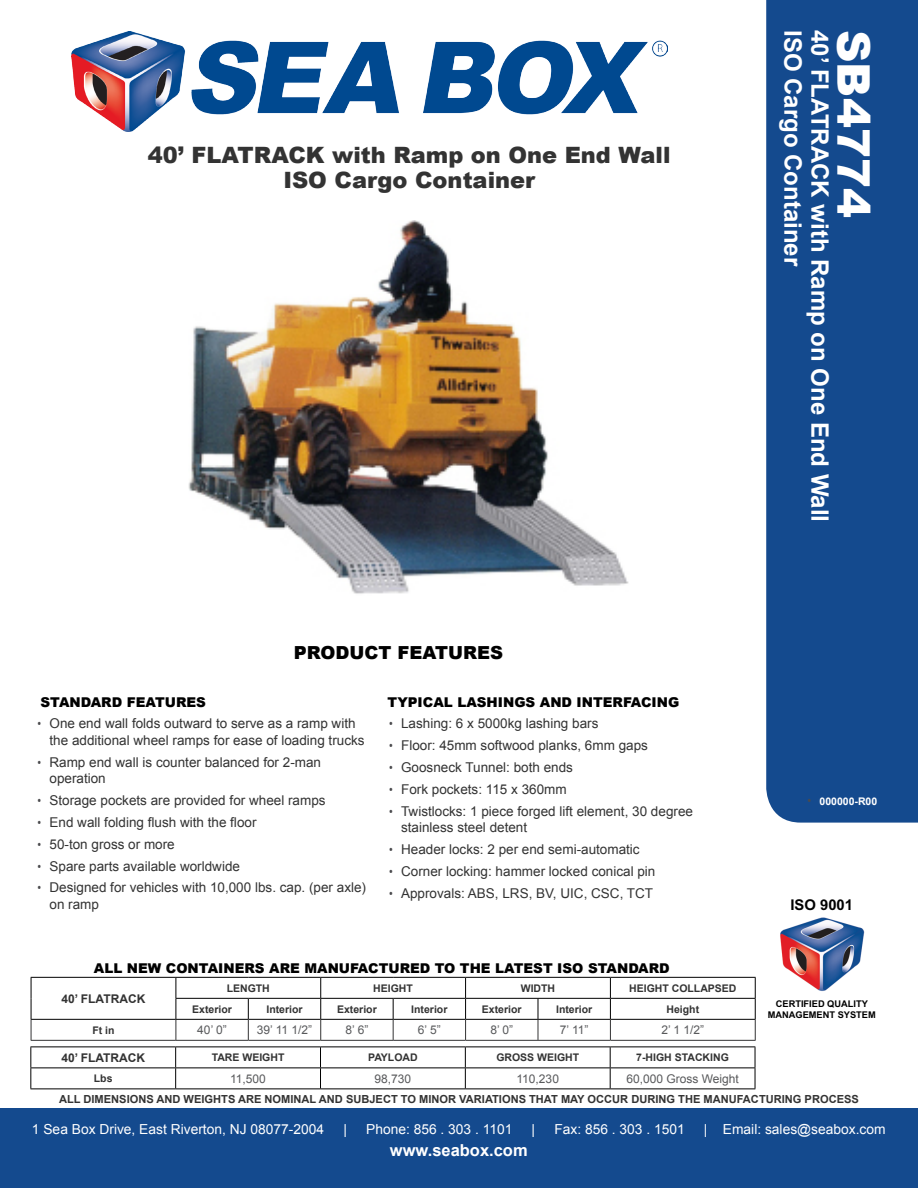
<style>
.page{position:relative;width:918px;height:1188px;background:#fff}
.page>*{position:absolute;margin:0;border:0;box-sizing:border-box;transform-origin:0 0}
.t1{font:900 45px "Arial";color:#fff}
.t2{font:700 24px "Arial";color:#fff}
.t3{font:900 22.5px/25.5px "Arial";color:#333;text-align:center}
.t4{font:900 18px "Arial";color:#000}
.t5{font:700 16.5px "Arial";color:#fff}
.t6{font:700 14.85px "Arial";color:#000}
.t7{font:13.8px "Arial";color:#fff}
.t8{font:13.5px/16.5px "Arial";color:#333}
.t9{font:900 13.5px "Arial";color:#000}
.t10{font:12px "Arial";color:#58595b}
.t11{font:700 12px "Arial";color:#333}
.t12{font:700 11.1px "Arial";color:#333}
.t13{font:700 10.5px "Arial";color:#333}
.t14{font:700 10.5px "Arial";color:#fff}
.t15{font:700 9.3px/11.1px "Arial";color:#000;text-align:center}
.s1{font-family:"Arial Narrow";font-size:12.75px;color:#4a4a4d}
.s2{font-family:"Arial Narrow";font-weight:400;font-size:12.75px;color:#4a4a4d}
</style>
<div class="page">
<div style="left:766px;top:0;width:152px;height:823px;background:#144a8e"></div>
<img style="left:72px;top:31px;width:596px;height:101px">
<div style="left:0;top:1108px;width:918px;height:80px;background:#144a8e"></div>
<img style="left:780px;top:917px;width:85px;height:74px">
<hr style="left:31px;top:1019px;width:145px;height:1px;background:#000">
<hr style="left:176px;top:1019px;width:72px;height:1px;background:#000">
<hr style="left:248px;top:1019px;width:73px;height:1px;background:#000">
<hr style="left:321px;top:1019px;width:72px;height:1px;background:#000">
<hr style="left:393px;top:1019px;width:73px;height:1px;background:#000">
<hr style="left:466px;top:1019px;width:72px;height:1px;background:#000">
<hr style="left:538px;top:1019px;width:72px;height:1px;background:#000">
<hr style="left:610px;top:1019px;width:146px;height:1px;background:#000">
<hr style="left:176px;top:998px;width:72px;height:1px;background:#000">
<hr style="left:248px;top:998px;width:73px;height:1px;background:#000">
<hr style="left:321px;top:998px;width:72px;height:1px;background:#000">
<hr style="left:393px;top:998px;width:73px;height:1px;background:#000">
<hr style="left:466px;top:998px;width:72px;height:1px;background:#000">
<hr style="left:538px;top:998px;width:72px;height:1px;background:#000">
<hr style="left:610px;top:998px;width:146px;height:1px;background:#000">
<hr style="left:31px;top:977px;width:145px;height:1px;background:#000">
<hr style="left:176px;top:977px;width:72px;height:1px;background:#000">
<hr style="left:248px;top:977px;width:73px;height:1px;background:#000">
<hr style="left:321px;top:977px;width:72px;height:1px;background:#000">
<hr style="left:393px;top:977px;width:73px;height:1px;background:#000">
<hr style="left:466px;top:977px;width:72px;height:1px;background:#000">
<hr style="left:538px;top:977px;width:72px;height:1px;background:#000">
<hr style="left:610px;top:977px;width:146px;height:1px;background:#000">
<svg style="left:31px;top:978px;width:1px;height:62px"></svg>
<svg style="left:176px;top:978px;width:1px;height:62px"></svg>
<svg style="left:248px;top:999px;width:1px;height:41px"></svg>
<svg style="left:320px;top:978px;width:1px;height:62px"></svg>
<svg style="left:393px;top:999px;width:1px;height:41px"></svg>
<svg style="left:465px;top:978px;width:1px;height:62px"></svg>
<svg style="left:538px;top:999px;width:1px;height:41px"></svg>
<svg style="left:610px;top:978px;width:1px;height:62px"></svg>
<svg style="left:755px;top:978px;width:1px;height:62px"></svg>
<hr style="left:31px;top:1040px;width:145px;height:1px;background:#333334">
<hr style="left:176px;top:1040px;width:72px;height:1px;background:#333334">
<hr style="left:248px;top:1040px;width:73px;height:1px;background:#333334">
<hr style="left:321px;top:1040px;width:72px;height:1px;background:#333334">
<hr style="left:393px;top:1040px;width:73px;height:1px;background:#333334">
<hr style="left:466px;top:1040px;width:72px;height:1px;background:#333334">
<hr style="left:538px;top:1040px;width:72px;height:1px;background:#333334">
<hr style="left:610px;top:1040px;width:146px;height:1px;background:#333334">
<hr style="left:30px;top:1047px;width:146px;height:1px;background:#000">
<hr style="left:176px;top:1047px;width:145px;height:1px;background:#000">
<hr style="left:321px;top:1047px;width:144px;height:1px;background:#000">
<hr style="left:465px;top:1047px;width:145px;height:1px;background:#000">
<hr style="left:610px;top:1047px;width:145px;height:1px;background:#000">
<hr style="left:30px;top:1068px;width:146px;height:1px;background:#000">
<svg style="left:30px;top:1047px;width:1px;height:42px"></svg>
<hr style="left:176px;top:1068px;width:145px;height:1px;background:#000">
<svg style="left:175px;top:1047px;width:1px;height:42px"></svg>
<hr style="left:321px;top:1068px;width:144px;height:1px;background:#000">
<svg style="left:320px;top:1047px;width:1px;height:42px"></svg>
<hr style="left:465px;top:1068px;width:145px;height:1px;background:#000">
<svg style="left:465px;top:1047px;width:1px;height:42px"></svg>
<hr style="left:610px;top:1068px;width:145px;height:1px;background:#000">
<svg style="left:610px;top:1047px;width:1px;height:42px"></svg>
<svg style="left:755px;top:1047px;width:1px;height:42px"></svg>
<hr style="left:30px;top:1089px;width:146px;height:1px;background:#000">
<hr style="left:176px;top:1089px;width:145px;height:1px;background:#000">
<hr style="left:321px;top:1089px;width:144px;height:1px;background:#000">
<hr style="left:465px;top:1089px;width:145px;height:1px;background:#000">
<hr style="left:610px;top:1089px;width:145px;height:1px;background:#000">
<img style="left:189px;top:221px;width:440px;height:373px">
<h3 class="t3" style="left:148px;top:141px;width:524px">40’ FLATRACK with Ramp on One End Wall<br>ISO Cargo Container</h3>
<h2 class="t2" style="left:809px;top:30px;width:238px;rotate:90deg">ISO Cargo Container</h2>
<h2 class="t2" style="left:836px;top:30px;width:494px;rotate:90deg">40’ FLATRACK with Ramp on One End Wall</h2>
<h1 class="t1" style="left:886px;top:30px;width:189px;rotate:90deg">SB4774</h1>
<h3 class="t4" style="left:294px;top:640px;width:211px">PRODUCT FEATURES</h3>
<p class="t9" style="left:40px;top:692px;width:167px">STANDARD FEATURES</p>
<p class="t8" style="left:50px;top:716px;width:317px;text-indent:-12px"><span class="s1">•</span> One end wall folds outward to serve as a ramp with the additional wheel ramps for ease of loading trucks</p>
<p class="t8" style="left:50px;top:754px;width:273px;text-indent:-12px"><span class="s1">•</span> Ramp end wall is counter balanced for 2-man operation</p>
<p class="t8" style="left:38px;top:792px;width:290px"><span class="s1">•</span> Storage pockets are provided for wheel ramps</p>
<p class="t8" style="left:38px;top:814px;width:221px"><span class="s1">•</span> End wall folding flush with the floor</p>
<p class="t8" style="left:38px;top:836px;width:139px"><span class="s1">•</span> 50-ton gross or more</p>
<p class="t8" style="left:38px;top:858px;width:204px"><span class="s1">•</span> Spare parts available worldwide</p>
<p class="t8" style="left:50px;top:880px;width:318px;text-indent:-12px"><span class="s1">•</span> Designed for vehicles with 10,000 lbs. cap. (per axle) on ramp</p>
<p class="t9" style="left:388px;top:692px;width:293px">TYPICAL LASHINGS AND INTERFACING</p>
<p class="t8" style="left:389px;top:716px;width:211px"><span class="s1">•</span> Lashing: 6 x 5000kg lashing bars</p>
<p class="t8" style="left:389px;top:737px;width:260px"><span class="s1">•</span> Floor: 45mm softwood planks, 6mm gaps</p>
<p class="t8" style="left:389px;top:759px;width:185px"><span class="s1">•</span> Goosneck Tunnel: both ends</p>
<p class="t8" style="left:389px;top:781px;width:179px"><span class="s1">•</span> Fork pockets: 115 x 360mm</p>
<p class="t8" style="left:401px;top:803px;width:293px;text-indent:-12px"><span class="s1">•</span> Twistlocks: 1 piece forged lift element, 30 degree stainless steel detent</p>
<p class="t8" style="left:389px;top:841px;width:252px"><span class="s1">•</span> Header locks: 2 per end semi-automatic</p>
<p class="t8" style="left:389px;top:863px;width:268px"><span class="s1">•</span> Corner locking: hammer locked conical pin</p>
<p class="t8" style="left:389px;top:885px;width:266px"><span class="s1">•</span> Approvals: ABS, LRS, BV, UIC, CSC, TCT</p>
<p class="t9" style="left:94px;top:959px;width:577px">ALL NEW CONTAINERS ARE MANUFACTURED TO THE LATEST ISO STANDARD</p>
<p class="t11" style="left:62px;top:990px;width:85px">40’ FLATRACK</p>
<p class="t13" style="left:227px;top:981px;width:45px">LENGTH</p>
<p class="t13" style="left:373px;top:981px;width:41px">HEIGHT</p>
<p class="t13" style="left:521px;top:981px;width:36px">WIDTH</p>
<p class="t13" style="left:629px;top:981px;width:109px">HEIGHT COLLAPSED</p>
<p class="t13" style="left:192px;top:1002px;width:41px">Exterior</p>
<p class="t13" style="left:266px;top:1002px;width:38px">Interior</p>
<p class="t13" style="left:337px;top:1002px;width:41px">Exterior</p>
<p class="t13" style="left:411px;top:1002px;width:38px">Interior</p>
<p class="t13" style="left:482px;top:1002px;width:41px">Exterior</p>
<p class="t13" style="left:556px;top:1002px;width:38px">Interior</p>
<p class="t13" style="left:667px;top:1002px;width:34px">Height</p>
<p class="t13" style="left:92px;top:1023px;width:24px">Ft in</p>
<p class="t10" style="left:197px;top:1022px;width:31px">40’ 0”</p>
<p class="t10" style="left:257px;top:1022px;width:57px">39’ 11 1/2”</p>
<p class="t10" style="left:345px;top:1022px;width:24px">8’ 6”</p>
<p class="t10" style="left:418px;top:1022px;width:24px">6’ 5”</p>
<p class="t10" style="left:490px;top:1022px;width:24px">8’ 0”</p>
<p class="t10" style="left:560px;top:1022px;width:30px">7’ 11”</p>
<p class="t10" style="left:661px;top:1022px;width:44px">2’ 1 1/2”</p>
<p class="t11" style="left:61px;top:1050px;width:85px">40’ FLATRACK</p>
<p class="t13" style="left:212px;top:1051px;width:74px">TARE WEIGHT</p>
<p class="t13" style="left:368px;top:1051px;width:51px">PAYLOAD</p>
<p class="t13" style="left:496px;top:1051px;width:84px">GROSS WEIGHT</p>
<p class="t13" style="left:636px;top:1051px;width:94px">7-HIGH STACKING</p>
<p class="t13" style="left:94px;top:1072px;width:20px">Lbs</p>
<p class="t10" style="left:230px;top:1071px;width:37px">11,500</p>
<p class="t10" style="left:375px;top:1071px;width:38px">98,730</p>
<p class="t10" style="left:517px;top:1071px;width:44px">110,230</p>
<p class="t10" style="left:626px;top:1071px;width:114px">60,000 Gross Weight</p>
<p class="t14" style="left:808px;top:794px;width:71px"><span class="s2">•</span> 000000-R00</p>
<p class="t6" style="left:791px;top:895px;width:64px">ISO 9001</p>
<p class="t15" style="left:768px;top:998px;width:110px">CERTIFIED QUALITY<br>MANAGEMENT SYSTEM</p>
<p class="t12" style="left:59px;top:1092px;width:801px">ALL DIMENSIONS AND WEIGHTS ARE NOMINAL AND SUBJECT TO MINOR VARIATIONS THAT MAY OCCUR DURING THE MANUFACTURING PROCESS</p>
<p class="t7" style="left:32px;top:1120px;width:294px">1 Sea Box Drive, East Riverton, NJ 08077-2004</p>
<p class="t7" style="left:343px;top:1120px;width:5px">|</p>
<p class="t7" style="left:366px;top:1120px;width:148px">Phone: 856 . 303 . 1101</p>
<p class="t7" style="left:532px;top:1120px;width:5px">|</p>
<p class="t7" style="left:554px;top:1120px;width:132px">Fax: 856 . 303 . 1501</p>
<p class="t7" style="left:704px;top:1120px;width:183px">| Email: sales@seabox.com</p>
<p class="t5" style="left:390px;top:1140px;width:139px">www.seabox.com</p>
</div>
